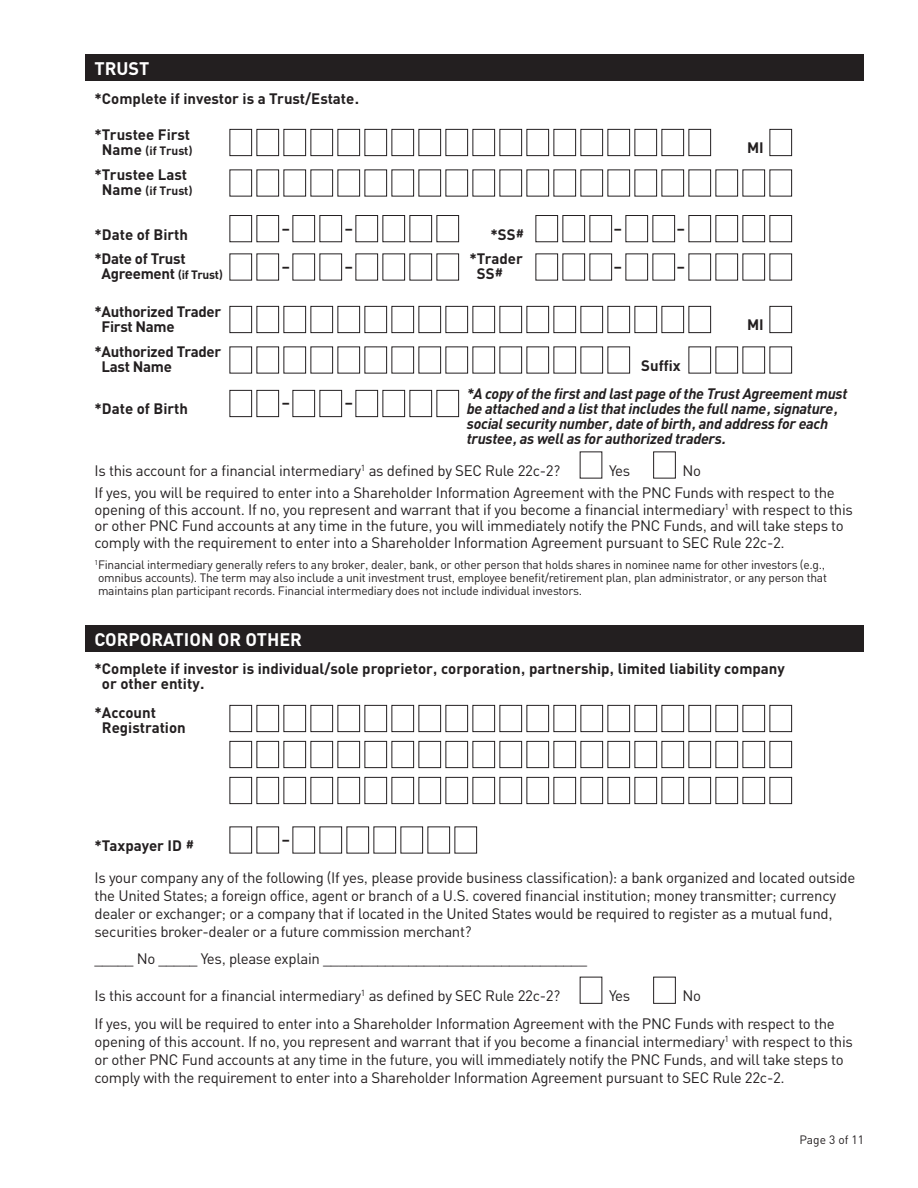
<style>
.page{position:relative;width:918px;height:1188px;background:#fff}
.page>*{position:absolute;margin:0;border:0;box-sizing:border-box;transform-origin:0 0}
.t1{font:700 18px "PNC Sans";color:#fff}
.t2{font:15px/18px "PNC Sans";letter-spacing:-.02em;color:#231f20}
.t3{font:700 15px/15px "PNC Sans";color:#231f20}
.t4{font:italic 700 15px/15px "PNC Sans";letter-spacing:-.02em;color:#231f20}
.t5{font:700 15px/15px "PNC Sans";letter-spacing:-.02em;color:#231f20}
.t6{font:12px/12.8px "PNC Sans";letter-spacing:-.02em;color:#231f20}
.t7{font:700 12px "PNC Sans";color:#231f20}
.s1{font-size:15px}
.s2{font-size:12px}
</style>
<div class="page">
<div style="left:86px;top:54px;width:778px;height:27px;background:#231f20"></div>
<svg style="left:769px;top:129px;width:23px;height:27px"></svg>
<svg style="left:229px;top:129px;width:482px;height:27px"></svg>
<svg style="left:229px;top:169px;width:563px;height:28px"></svg>
<svg style="left:579px;top:451px;width:24px;height:28px"></svg>
<svg style="left:653px;top:451px;width:23px;height:28px"></svg>
<svg style="left:535px;top:215px;width:77px;height:28px"></svg>
<svg style="left:535px;top:253px;width:77px;height:28px"></svg>
<svg style="left:229px;top:215px;width:50px;height:28px"></svg>
<svg style="left:229px;top:390px;width:50px;height:27px"></svg>
<svg style="left:229px;top:253px;width:50px;height:28px"></svg>
<svg style="left:625px;top:215px;width:50px;height:28px"></svg>
<svg style="left:625px;top:253px;width:50px;height:28px"></svg>
<svg style="left:292px;top:215px;width:50px;height:28px"></svg>
<svg style="left:292px;top:390px;width:50px;height:27px"></svg>
<svg style="left:292px;top:253px;width:50px;height:28px"></svg>
<svg style="left:688px;top:215px;width:104px;height:28px"></svg>
<svg style="left:688px;top:253px;width:104px;height:28px"></svg>
<svg style="left:355px;top:215px;width:104px;height:28px"></svg>
<svg style="left:355px;top:390px;width:104px;height:27px"></svg>
<svg style="left:355px;top:253px;width:104px;height:28px"></svg>
<svg style="left:769px;top:306px;width:23px;height:27px"></svg>
<svg style="left:229px;top:346px;width:401px;height:28px"></svg>
<svg style="left:229px;top:306px;width:482px;height:27px"></svg>
<svg style="left:688px;top:346px;width:104px;height:28px"></svg>
<div style="left:86px;top:626px;width:778px;height:26px;background:#231f20"></div>
<svg style="left:229px;top:705px;width:563px;height:27px"></svg>
<svg style="left:229px;top:741px;width:563px;height:27px"></svg>
<svg style="left:229px;top:777px;width:563px;height:27px"></svg>
<svg style="left:579px;top:976px;width:24px;height:28px"></svg>
<svg style="left:653px;top:976px;width:23px;height:28px"></svg>
<svg style="left:229px;top:826px;width:50px;height:28px"></svg>
<svg style="left:292px;top:826px;width:185px;height:28px"></svg>
<p class="t1" style="left:94px;top:57px;width:56px">TRUST</p>
<p class="t3" style="left:94px;top:91px;width:267px">*Complete if investor is a Trust/Estate.</p>
<p class="t3" style="left:94px;top:126px;width:97px">*Trustee First</p>
<p class="t7" style="left:102px;top:143px;width:92px"><span class="s1">Name</span> (if Trust)</p>
<p class="t3" style="left:94px;top:167px;width:94px">*Trustee Last</p>
<p class="t7" style="left:102px;top:183px;width:92px"><span class="s1">Name</span> (if Trust)</p>
<p class="t3" style="left:95px;top:226px;width:95px">*Date of Birth</p>
<p class="t5" style="left:102px;top:251px;width:123px;text-indent:-7px">*Date of Trust<br>Agreement <span class="s2">(if Trust)</span></p>
<p class="t5" style="left:102px;top:303px;width:121px;text-indent:-7px">*Authorized Trader<br>First Name</p>
<p class="t5" style="left:102px;top:344px;width:121px;text-indent:-7px">*Authorized Trader<br>Last Name</p>
<p class="t3" style="left:95px;top:401px;width:95px">*Date of Birth</p>
<p class="t3" style="left:282px;top:220px;width:10px">–</p>
<p class="t3" style="left:345px;top:220px;width:10px">–</p>
<p class="t3" style="left:282px;top:258px;width:10px">–</p>
<p class="t3" style="left:345px;top:258px;width:10px">–</p>
<p class="t3" style="left:282px;top:395px;width:10px">–</p>
<p class="t3" style="left:345px;top:395px;width:10px">–</p>
<p class="t3" style="left:490px;top:226px;width:35px">*SS#</p>
<p class="t3" style="left:477px;top:251px;width:48px;text-indent:-7px">*Trader<br>SS#</p>
<p class="t3" style="left:614px;top:220px;width:10px">–</p>
<p class="t3" style="left:614px;top:258px;width:10px">–</p>
<p class="t3" style="left:677px;top:220px;width:10px">–</p>
<p class="t3" style="left:677px;top:258px;width:10px">–</p>
<p class="t3" style="left:641px;top:357px;width:41px">Suffix</p>
<p class="t3" style="left:747px;top:140px;width:18px">MI</p>
<p class="t3" style="left:747px;top:317px;width:18px">MI</p>
<p class="t4" style="left:467px;top:386px;width:382px">*A copy of the first and last page of the Trust Agreement must be attached and a list that includes the full name, signature, social security number, date of birth, and address for each trustee, as well as for authorized traders.</p>
<p class="t2" style="left:95px;top:461px;width:467px">Is this account for a financial intermediary<sup>1</sup> as defined by SEC Rule 22c-2?</p>
<p class="t2" style="left:94px;top:484px;width:760px;line-height:16.5px">If yes, you will be required to enter into a Shareholder Information Agreement with the PNC Funds with respect to the opening of this account. If no, you represent and warrant that if you become a financial intermediary<sup>1</sup> with respect to this or other PNC Fund accounts at any time in the future, you will immediately notify the PNC Funds, and will take steps to comply with the requirement to enter into a Shareholder Information Agreement pursuant to SEC Rule 22c-2.</p>
<p class="t6" style="left:94px;top:559px;width:734px"><sup>1</sup>Financial intermediary generally refers to any broker, dealer, bank, or other person that holds shares in nominee name for other investors (e.g., omnibus accounts). The term may also include a unit investment trust, employee benefit/retirement plan, plan administrator, or any person that maintains plan participant records. Financial intermediary does not include individual investors.</p>
<p class="t2" style="left:609px;top:461px;width:23px">Yes</p>
<p class="t2" style="left:682px;top:461px;width:20px">No</p>
<p class="t1" style="left:94px;top:628px;width:209px">CORPORATION OR OTHER</p>
<p class="t3" style="left:102px;top:660px;width:685px;text-indent:-7px">*Complete if investor is individual/sole proprietor, corporation, partnership, limited liability company or other entity.</p>
<p class="t3" style="left:102px;top:705px;width:85px;text-indent:-7px">*Account<br>Registration</p>
<p class="t3" style="left:94px;top:837px;width:101px">*Taxpayer ID #</p>
<p class="t3" style="left:282px;top:831px;width:10px">–</p>
<p class="t2" style="left:95px;top:869px;width:762px">Is your company any of the following (If yes, please provide business classification): a bank organized and located outside the United States; a foreign office, agent or branch of a U.S. covered financial institution; money transmitter; currency dealer or exchanger; or a company that if located in the United States would be required to register as a mutual fund, securities broker-dealer or a future commission merchant?</p>
<p class="t2" style="left:95px;top:950px;width:494px">_____ No _____ Yes, please explain __________________________________</p>
<p class="t2" style="left:609px;top:986px;width:23px">Yes</p>
<p class="t2" style="left:683px;top:986px;width:20px">No</p>
<p class="t2" style="left:94px;top:986px;width:467px">Is this account for a financial intermediary<sup>1</sup> as defined by SEC Rule 22c-2?</p>
<p class="t2" style="left:94px;top:1015px;width:760px">If yes, you will be required to enter into a Shareholder Information Agreement with the PNC Funds with respect to the opening of this account. If no, you represent and warrant that if you become a financial intermediary<sup>1</sup> with respect to this or other PNC Fund accounts at any time in the future, you will immediately notify the PNC Funds, and will take steps to comply with the requirement to enter into a Shareholder Information Agreement pursuant to SEC Rule 22c-2.</p>
<p class="t6" style="left:799px;top:1133px;width:66px">Page 3 of 11</p>
</div>
